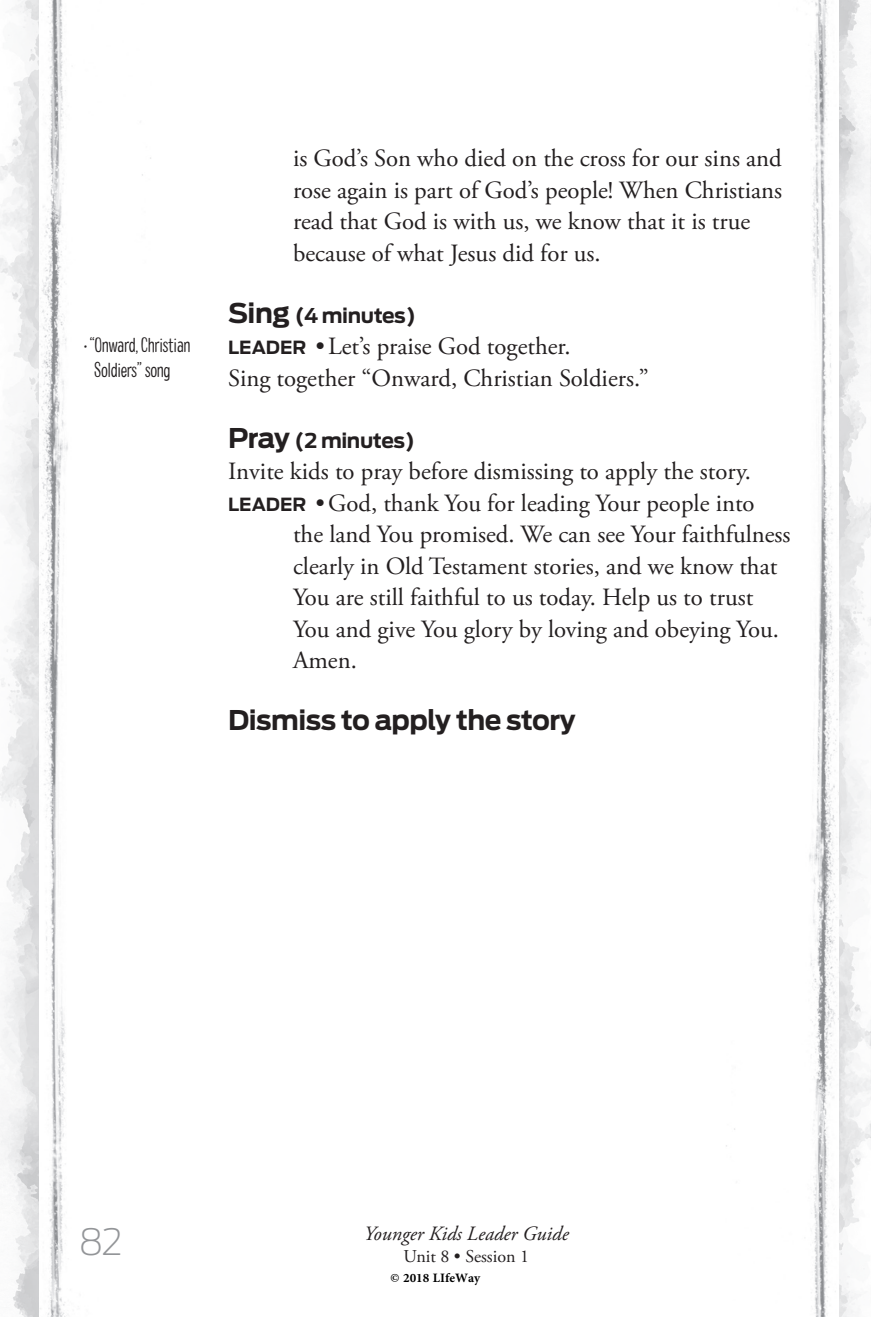
<style>
.page{position:relative;width:871px;height:1317px;background:#fff}
.page>*{position:absolute;margin:0;border:0;box-sizing:border-box;transform-origin:0 0}
.t1{font:200 36px "Antenna";color:#939598}
.subhead1_nested{font:700 27px "Antenna";letter-spacing:-.02em;color:#231f20}
.lead-in{font:24.75px/31.5px "Adobe Garamond Pro";color:#231f20}
.body_no_indent{font:24.75px "Adobe Garamond Pro";color:#231f20}
.t2{font:300 condensed 20.25px/24.3px "Colby";letter-spacing:-.02em;color:#231f20;text-align:center}
.subhead1_nested-2{font:700 20.25px "Antenna";letter-spacing:-.02em;color:#231f20}
.t3{font:italic 20.25px "Adobe Garamond Pro";color:#231f20}
.t4{font:18px "Adobe Garamond Pro";color:#231f20}
.t5{font:700 18px "Adobe Arabic";color:#000}
.s1{font-size:27px}
.s2{font-family:"Antenna";font-weight:700;font-size:18px}
</style>
<div class="page">
<img style="left:838px;top:0;width:33px;height:1316px">
<img style="left:0;top:0;width:39px;height:1316px">
<img style="left:39px;top:0;width:112px;height:1316px">
<img style="left:726px;top:0;width:112px;height:1316px">
<p class="t2" style="left:84px;top:333px;width:108px">•“Onward, Christian<br>Soldiers” song</p>
<p class="lead-in" style="left:293px;top:143px;width:491px">is God’s Son who died on the cross for our sins and rose again is part of God’s people! When Christians read that God is with us, we know that it is true because of what Jesus did for us.</p>
<p class="subhead1_nested-2" style="left:228px;top:303px;width:189px"><span class="s1">Sing</span> (4 minutes)</p>
<p class="lead-in" style="left:228px;top:331px;width:344px"><span class="s2">LEADER</span> •Let’s praise God together.</p>
<p class="body_no_indent" style="left:228px;top:363px;width:422px">Sing together “Onward, Christian Soldiers.”</p>
<p class="subhead1_nested-2" style="left:228px;top:428px;width:188px"><span class="s1">Pray</span> (2 minutes)</p>
<p class="body_no_indent" style="left:228px;top:456px;width:524px">Invite kids to pray before dismissing to apply the story.</p>
<p class="lead-in" style="left:293px;top:488px;width:499px;text-indent:-65px"><span class="s2">LEADER</span> •God, thank You for leading Your people into the land You promised. We can see Your faithfulness clearly in Old Testament stories, and we know that You are still faithful to us today. Help us to trust You and give You glory by loving and obeying You.<br>Amen.</p>
<p class="subhead1_nested" style="left:228px;top:704px;width:349px">Dismiss to apply the story</p>
<h1 class="t1" style="left:79px;top:1220px;width:45px">82</h1>
<p class="t3" style="left:364px;top:1221px;width:206px">Younger Kids Leader Guide</p>
<p class="t4" style="left:403px;top:1245px;width:127px">Unit 8 • Session 1</p>
<p class="t5" style="left:391px;top:1265px;width:91px">© 2018 LIfeWay</p>
</div>
